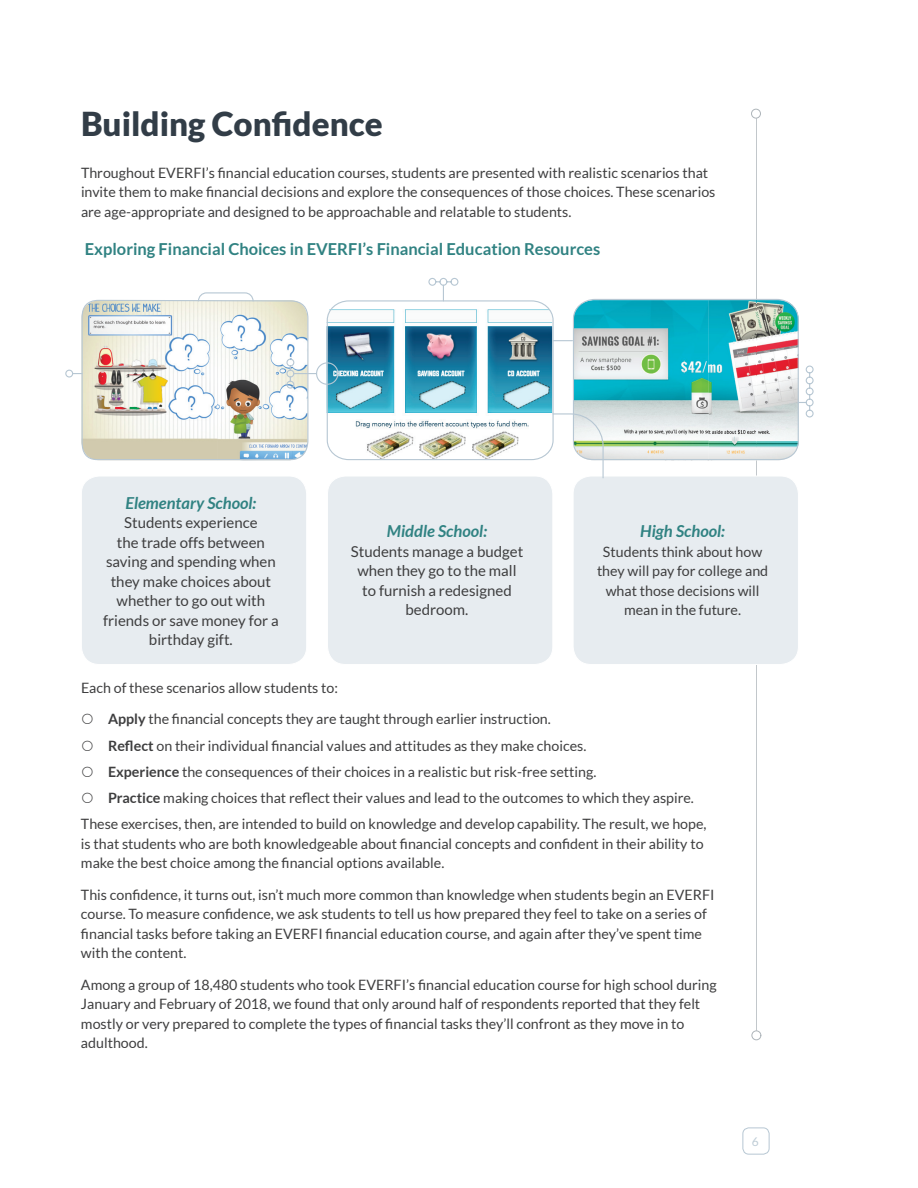
<style>
.page{position:relative;width:918px;height:1188px;background:#fff}
.page>*{position:absolute;margin:0;border:0;box-sizing:border-box;transform-origin:0 0}
.t1{font:900 33px "Lato";color:#323d47}
.t2{font:700 16.5px "Lato";color:#308282}
.t3{font:italic 700 16.5px "Lato";color:#308282}
.t4{font:15px/19.5px "Lato";color:#3e3e3f;text-align:center}
.t5{font:14.25px/19.5px "Lato";color:#3e3e3f}
.t6{font:12px "Lato";color:#beccd6}
.s1{font-weight:700}
</style>
<div class="page">
<hr style="left:756px;top:118px;width:1px;height:913px;background:#aeb5ba">
<div style="left:751px;top:109px;width:10px;height:10px;border:1px solid #aeb5ba;border-radius:50%"></div>
<div style="left:752px;top:1030px;width:9px;height:10px;border:1px solid #aeb5ba;border-radius:50%"></div>
<div style="left:742px;top:1128px;width:28px;height:27px;border:1px solid #b7c7d3;border-radius:6px"></div>
<div style="left:81px;top:476px;width:226px;height:188px;background:#e7ecf0;border-radius:18px"></div>
<div style="left:81px;top:476px;width:226px;height:189px;border:1px solid #fff;border-radius:18px"></div>
<div style="left:328px;top:476px;width:225px;height:188px;background:#e7ecf0;border-radius:18px"></div>
<div style="left:327px;top:476px;width:226px;height:189px;border:1px solid #fff;border-radius:18px"></div>
<div style="left:573px;top:476px;width:225px;height:188px;background:#e7ecf0;border-radius:18px"></div>
<div style="left:573px;top:476px;width:226px;height:189px;border:1px solid #fff;border-radius:18px"></div>
<img style="left:65px;top:277px;width:749px;height:202px">
<h1 class="t1" style="left:81px;top:104px;width:303px">Building Confidence</h1>
<p class="t5" style="left:81px;top:163px;width:636px">Throughout EVERFI’s financial education courses, students are presented with realistic scenarios that invite them to make financial decisions and explore the consequences of those choices. These scenarios are age-appropriate and designed to be approachable and relatable to students.</p>
<p class="t2" style="left:85px;top:239px;width:517px">Exploring Financial Choices in EVERFI’s Financial Education Resources</p>
<p class="t3" style="left:125px;top:493px;width:132px">Elementary School:</p>
<p class="t4" style="left:103px;top:513px;width:177px">Students experience<br>the trade offs between saving and spending when they make choices about whether to go out with friends or save money for a birthday gift.</p>
<p class="t3" style="left:387px;top:522px;width:102px">Middle School:</p>
<p class="t4" style="left:351px;top:542px;width:174px">Students manage a budget when they go to the mall to furnish a redesigned bedroom.</p>
<p class="t3" style="left:640px;top:522px;width:86px">High School:</p>
<p class="t5" style="left:597px;top:542px;width:173px;text-align:center">Students think about how they will pay for college and what those decisions will mean in the future.</p>
<p class="t5" style="left:81px;top:678px;width:259px">Each of these scenarios allow students to:</p>
<p class="t5" style="left:108px;top:709px;width:444px"><span class="s1">Apply</span> the financial concepts they are taught through earlier instruction.</p>
<p class="t5" style="left:108px;top:736px;width:480px"><span class="s1">Reflect</span> on their individual financial values and attitudes as they make choices.</p>
<p class="t5" style="left:108px;top:762px;width:490px"><span class="s1">Experience</span> the consequences of their choices in a realistic but risk-free setting.</p>
<p class="t5" style="left:108px;top:788px;width:587px"><span class="s1">Practice</span> making choices that reflect their values and lead to the outcomes to which they aspire.</p>
<p class="t5" style="left:81px;top:814px;width:627px">These exercises, then, are intended to build on knowledge and develop capability. The result, we hope,</p>
<p class="t5" style="left:81px;top:834px;width:624px">is that students who are both knowledgeable about financial concepts and confident in their ability to make the best choice among the financial options available.</p>
<p class="t5" style="left:81px;top:885px;width:635px">This confidence, it turns out, isn’t much more common than knowledge when students begin an EVERFI course. To measure confidence, we ask students to tell us how prepared they feel to take on a series of financial tasks before taking an EVERFI financial education course, and again after they’ve spent time with the content.</p>
<p class="t5" style="left:81px;top:975px;width:637px">Among a group of 18,480 students who took EVERFI’s financial education course for high school during January and February of 2018, we found that only around half of respondents reported that they felt mostly or very prepared to complete the types of financial tasks they’ll confront as they move in to adulthood.</p>
<p class="t6" style="left:752px;top:1135px;width:8px">6</p>
</div>
